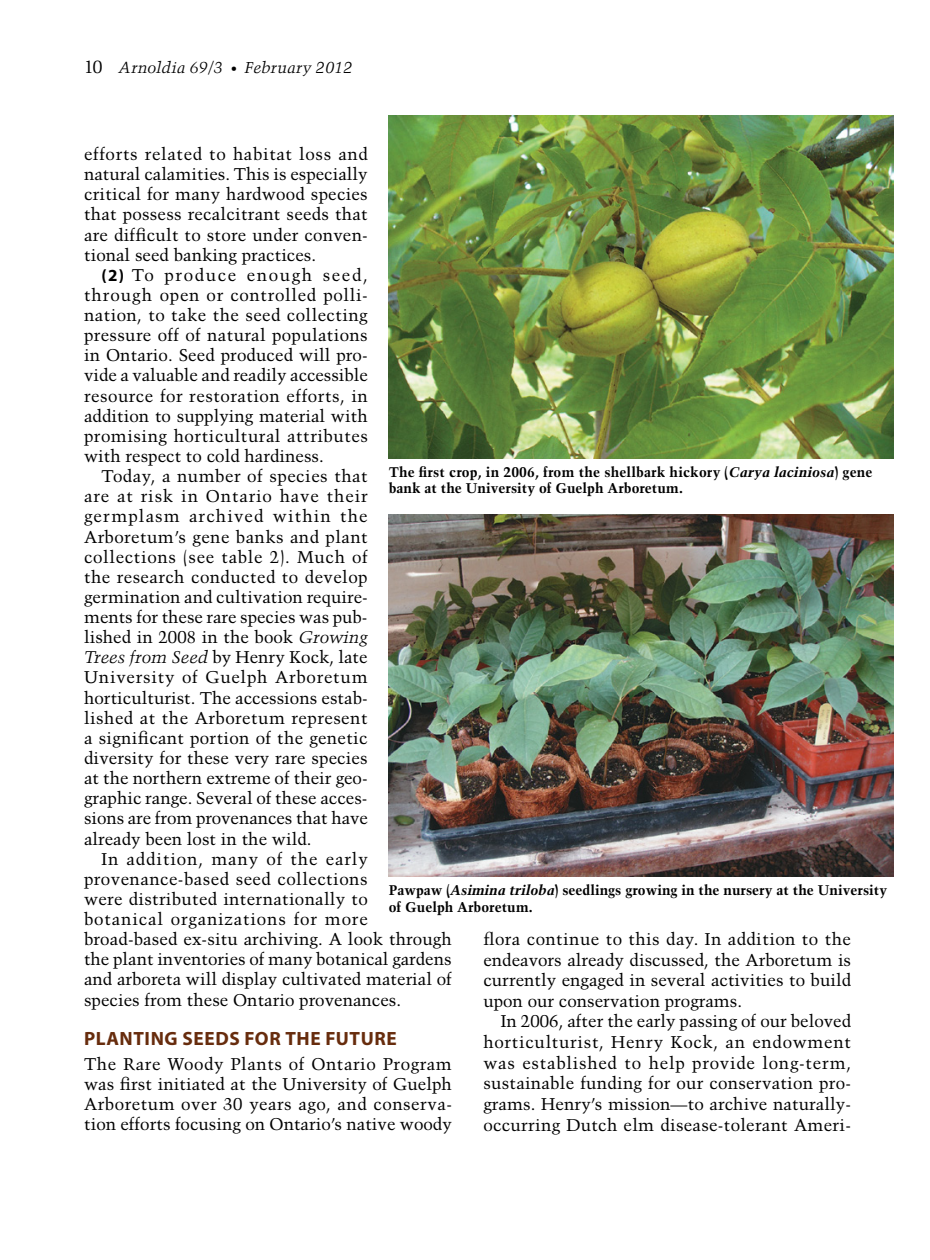
<style>
.page{position:relative;width:930px;height:1260px;background:#fff}
.page>*{position:absolute;margin:0;border:0;box-sizing:border-box;transform-origin:0 0}
.t1{font:700 19.25px "Myriad Pro";letter-spacing:.035em;color:#672c0d}
.t2{font:16.97px/20.1px "Trump Mediaeval";color:#000;text-align:justify}
.t3{font:italic 15.75px "Trump Mediaeval";letter-spacing:.01em;color:#000}
.t4{font:700 14px/16.6px "Trump Mediaeval";color:#000}
.s1{font-style:normal;font-size:17.5px}
.s2{font-size:12.25px}
.s3{font-family:"Myriad Pro";font-weight:700}
.s4{font-style:italic}
</style>
<div class="page">
<img style="left:388px;top:116px;width:504px;height:342px">
<img style="left:388px;top:514px;width:504px;height:363px">
<p class="t3" style="left:84px;top:58px;width:269px"><span class="s1">10</span> Arnoldia 69/3 <span class="s2">•</span> February 2012</p>
<p class="t2" style="left:84px;top:144px;width:285px">efforts related to habitat loss and natural calamities. This is especially critical for many hardwood species that possess recalcitrant seeds that are difficult to store under conven&shy;tional seed banking practices.</p>
<p class="t2" style="left:84px;top:265px;width:285px;text-indent:18px"><span class="s3">(2)</span> To produce enough seed, through open or controlled polli&shy;nation, to take the seed collecting pressure off of natural populations in Ontario. Seed produced will pro&shy;vide a valuable and readily accessible resource for restoration efforts, in addition to supplying material with promising horticultural attributes with respect to cold hardiness.</p>
<p class="t2" style="left:84px;top:466px;width:285px;text-indent:18px">Today, a number of species that are at risk in Ontario have their germplasm archived within the Arboretum’s gene banks and plant collections (see table 2). Much of the research conducted to develop germination and cultivation require&shy;ments for these rare species was pub&shy;lished in 2008 in the book <span class="s4">Growing Trees from Seed</span> by Henry Kock, late University of Guelph Arboretum horticulturist. The accessions estab&shy;lished at the Arboretum represent a significant portion of the genetic diversity for these very rare species at the northern extreme of their geo&shy;graphic range. Several of these acces&shy;sions are from provenances that have already been lost in the wild.</p>
<p class="t2" style="left:84px;top:848px;width:369px;text-align:left;text-indent:18px">In addition, many of the early provenance-based seed collections<br>were distributed internationally to<br>botanical organizations for more broad-based ex-situ archiving. A look through the plant inventories of many botanical gardens and arboreta will display cultivated material of species from these Ontario provenances.</p>
<p class="t1" style="left:84px;top:1026px;width:173px">PLANTING SEEDS FOR</p>
<p class="t1" style="left:285px;top:1026px;width:64px">THE FUTUR</p>
<p class="t1" style="left:386px;top:1026px;width:12px">E</p>
<p class="t2" style="left:84px;top:1054px;width:369px">The Rare Woody Plants of Ontario Program was first initiated at the University of Guelph Arboretum over 30 years ago, and conserva&shy;tion efforts focusing on Ontario’s native woody</p>
<p class="t4" style="left:388px;top:463px;width:485px">The first crop, in 2006, from the shellbark hickory (<span class="s4">Carya laciniosa</span>) gene bank at the University of Guelph Arboretum.</p>
<p class="t4" style="left:388px;top:882px;width:499px">Pawpaw (<span class="s4">Asimina triloba</span>) seedlings growing in the nursery at the University of Guelph Arboretum.</p>
<p class="t2" style="left:483px;top:928px;width:369px;line-height:20.7px">flora continue to this day. In addition to the endeavors already discussed, the Arboretum is currently engaged in several activities to build upon our conservation programs.</p>
<p class="t2" style="left:483px;top:1011px;width:369px;line-height:20.7px;text-indent:18px">In 2006, after the early passing of our beloved horticulturist, Henry Kock, an endowment was established to help provide long-term, sustainable funding for our conservation pro&shy;grams. Henry’s mission—to archive naturally&shy;occurring Dutch elm disease-tolerant Ameri-</p>
</div>
